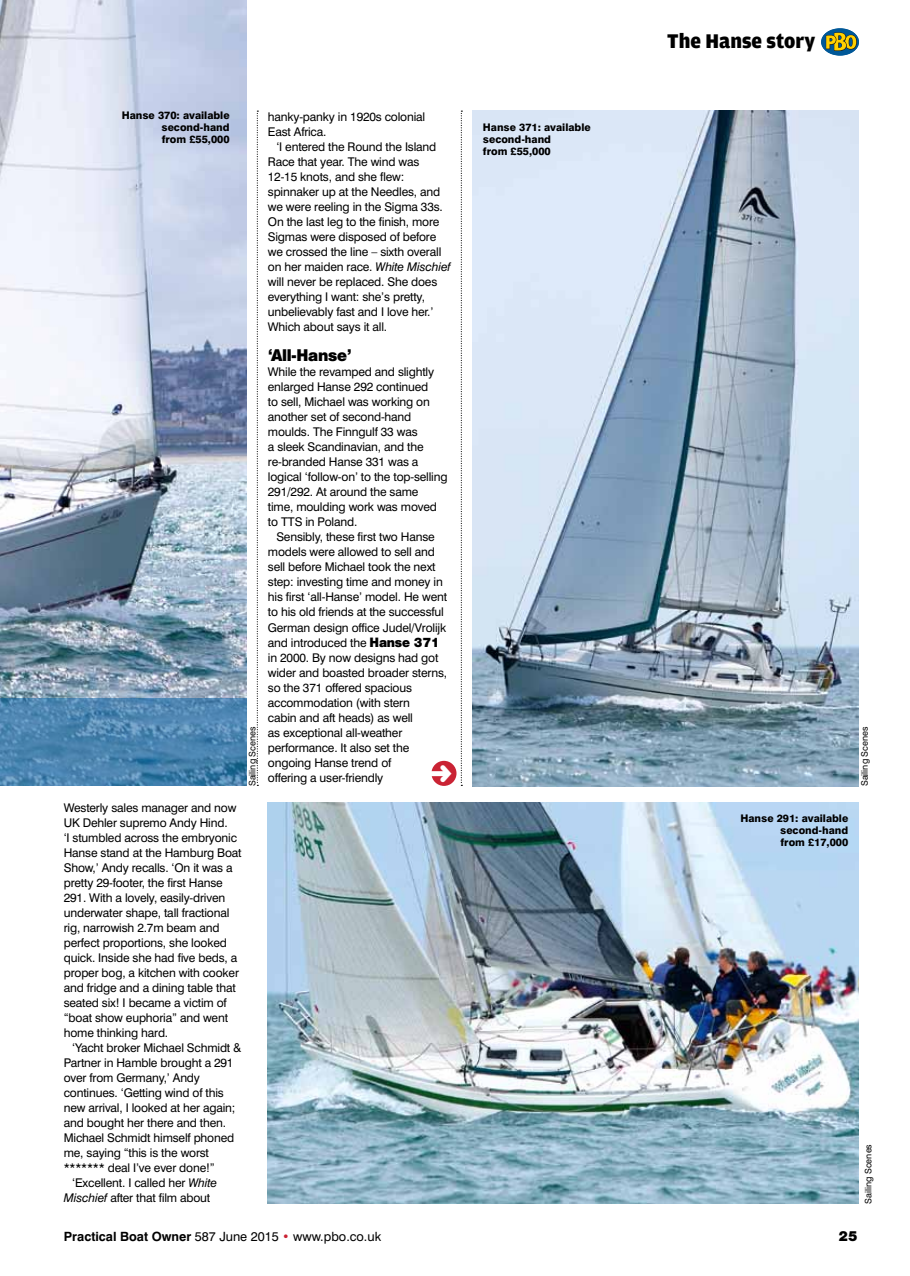
<style>
.page{position:relative;width:910px;height:1276px;background:#fff}
.page>*{position:absolute;margin:0;border:0;box-sizing:border-box;transform-origin:0 0}
.t1{font:900 21px "Amplitude";color:#000}
.t2{font:15px "Swiss 721 BT Black No 2";letter-spacing:-.015em;color:#000}
.t3{font:12.75px "Swiss 721 BT";color:#000}
.t4{font:12.75px "Swiss 721 BT Black No 2";color:#000}
.t5{font:12px/15px "Swiss 721 BT";letter-spacing:-.015em;color:#000}
.t6{font:800 10.5px/12px "Swiss 721 BT";color:#000;text-align:justify}
.t7{font:9px "Swiss 721 BT";color:#000}
.s1{font-style:italic}
.s2{font-family:"Swiss 721 BT Black No 2"}
.s3{font-weight:700}
.s4{color:#ca2334}
</style>
<div class="page">
<img style="left:0;top:1px;width:247px;height:697px">
<svg style="left:0;top:698px;width:247px;height:88px;background:#4b85b0"></svg>
<img style="left:268px;top:802px;width:591px;height:401px">
<img style="left:472px;top:111px;width:387px;height:675px">
<svg style="left:821px;top:28px;width:38px;height:28px"></svg>
<svg style="left:826px;top:33px;width:30px;height:18px"></svg>
<svg style="left:461px;top:111px;width:1px;height:675px"></svg>
<div style="left:431px;top:761px;width:25px;height:25px;background:#ca2334;border-radius:50%"></div>
<svg style="left:257px;top:111px;width:1px;height:675px"></svg>
<svg style="left:431px;top:765px;width:4px;height:17px"></svg>
<p class="t6" style="left:162px;top:109px;width:70px;text-indent:-40px">Hanse 370: available second-hand from £55,000</p>
<p class="t7" style="left:247px;top:786px;width:61px;rotate:-90deg">Sailing Scenes</p>
<p class="t5" style="left:64px;top:799px;width:179px">Westerly sales manager and now<br>UK Dehler supremo Andy Hind.<br>‘I stumbled across the embryonic<br>Hanse stand at the Hamburg Boat<br>Show,’ Andy recalls. ‘On it was a pretty 29-footer, the first Hanse<br>291. With a lovely, easily-driven underwater shape, tall fractional rig, narrowish 2.7m beam and perfect proportions, she looked quick. Inside she had five beds, a proper bog, a kitchen with cooker and fridge and a dining table that seated six! I became a victim of “boat show euphoria” and went home thinking hard.</p>
<p class="t5" style="left:72px;top:1039px;width:171px">‘Yacht broker Michael Schmidt &amp;</p>
<p class="t5" style="left:64px;top:1054px;width:171px">Partner in Hamble brought a 291</p>
<p class="t5" style="left:64px;top:1069px;width:138px">over from Germany,’ Andy</p>
<p class="t5" style="left:64px;top:1084px;width:162px">continues. ‘Getting wind of this</p>
<p class="t5" style="left:64px;top:1099px;width:173px">new arrival, I looked at her again;</p>
<p class="t5" style="left:64px;top:1114px;width:164px">and bought her there and then.</p>
<p class="t5" style="left:64px;top:1129px;width:172px">Michael Schmidt himself phoned</p>
<p class="t5" style="left:64px;top:1144px;width:147px">me, saying “this is the worst</p>
<p class="t5" style="left:64px;top:1159px;width:152px">******* deal I’ve ever done!”</p>
<p class="t5" style="left:72px;top:1174px;width:146px">‘Excellent. I called her <span class="s1">White</span></p>
<p class="t5" style="left:64px;top:1189px;width:148px"><span class="s1">Mischief</span> after that film about</p>
<p class="t5" style="left:268px;top:109px;width:159px">hanky-panky in 1920s colonial<br>East Africa.</p>
<p class="t5" style="left:268px;top:139px;width:184px;text-indent:9px">‘I entered the Round the Island<br>Race that year. The wind was<br>12-15 knots, and she flew: spinnaker up at the Needles, and we were reeling in the Sigma 33s.<br>On the last leg to the finish, more<br>Sigmas were disposed of before we crossed the line – sixth overall on her maiden race. <span class="s1">White Mischief </span>will never be replaced. She does everything I want: she’s pretty, unbelievably fast and I love her.’<br>Which about says it all.</p>
<p class="t2" style="left:268px;top:345px;width:86px">‘All-Hanse’</p>
<p class="t5" style="left:268px;top:364px;width:181px">While the revamped and slightly enlarged Hanse 292 continued<br>to sell, Michael was working on another set of second-hand moulds. The Finngulf 33 was<br>a sleek Scandinavian, and the re-branded Hanse 331 was a logical ‘follow-on’ to the top-selling<br>291/292. At around the same<br>time, moulding work was moved to TTS in Poland.</p>
<p class="t5" style="left:268px;top:529px;width:181px;text-indent:9px">Sensibly, these first two Hanse models were allowed to sell and sell before Michael took the next step: investing time and money in his first ‘all-Hanse’ model. He went to his old friends at the successful<br>German design office Judel/Vrolijk and introduced the <span class="s2">Hanse 371 </span>in 2000. By now designs had got wider and boasted broader sterns, so the 371 offered spacious accommodation (with stern<br>cabin and aft heads) as well<br>as exceptional all-weather performance. It also set the ongoing Hanse trend of<br>offering a user-friendly</p>
<p class="t6" style="left:483px;top:121px;width:109px;text-align:left">Hanse 371: available second-hand<br>from £55,000</p>
<h1 class="t1" style="left:667px;top:30px;width:150px">The Hanse story</h1>
<p class="t6" style="left:780px;top:812px;width:70px;text-indent:-40px">Hanse 291: available second-hand from £17,000</p>
<p class="t7" style="left:859px;top:786px;width:61px;rotate:-90deg">Sailing Scenes</p>
<p class="t7" style="left:863px;top:1203px;width:61px;rotate:-90deg">Sailing Scenes</p>
<p class="t3" style="left:64px;top:1228px;width:319px"><span class="s3">Practical Boat Owner</span> 587 June 2015 <span class="s4">•</span> www.pbo.co.uk</p>
<p class="t4" style="left:839px;top:1227px;width:20px">25</p>
</div>
